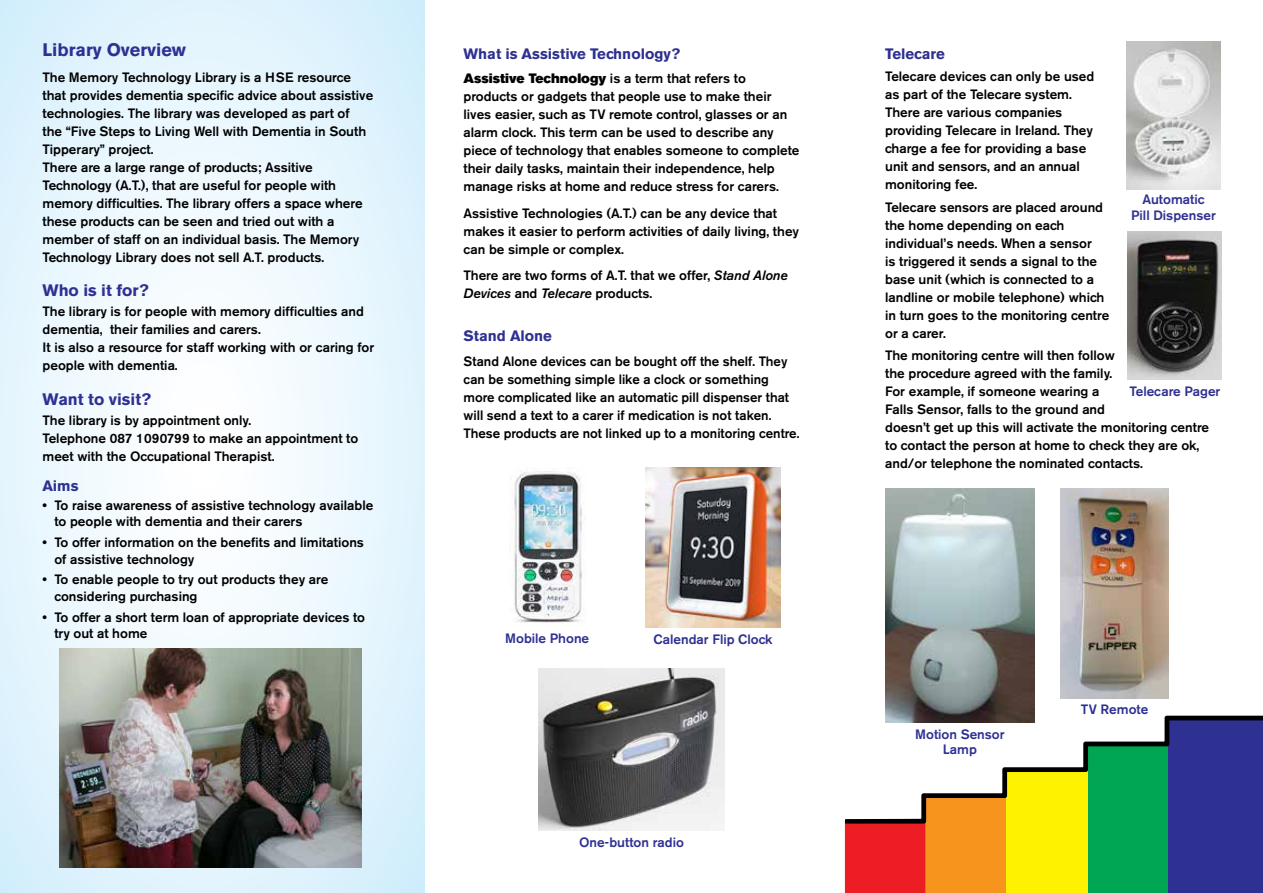
<style>
.page{position:relative;width:1263px;height:893px;background:#fff}
.page>*{position:absolute;margin:0;border:0;box-sizing:border-box;transform-origin:0 0}
.t1{font:700 18px "Akzidenz Grotesk BE";color:#2e3092}
.t2{font:700 16.5px "Akzidenz Grotesk BE";color:#2e3092}
.t3{font:700 15px "Akzidenz Grotesk BE";color:#2e3092}
.t4{font:500 13.5px/18px "Akzidenz Grotesk BE";color:#000}
.t5{font:500 13.5px/16.2px "Akzidenz Grotesk BE";color:#2e3092;text-align:center}
.t6{font:13.5px "Akzidenz Grotesk BE Super";color:#000}
.s1{font-family:"Akzidenz Grotesk BE";font-weight:500}
.s2{font-style:italic}
</style>
<div class="page">
<svg style="left:0;top:0;width:425px;height:893px"></svg>
<svg style="left:845px;top:825px;width:418px;height:68px;background:#997c3d"></svg>
<svg style="left:844px;top:715px;width:419px;height:110px"></svg>
<img style="left:59px;top:648px;width:303px;height:219px">
<img style="left:645px;top:467px;width:136px;height:161px">
<img style="left:509px;top:468px;width:76px;height:155px">
<img style="left:538px;top:668px;width:187px;height:162px">
<img style="left:1128px;top:232px;width:94px;height:147px">
<img style="left:1126px;top:42px;width:94px;height:147px">
<img style="left:1061px;top:489px;width:108px;height:209px">
<img style="left:885px;top:489px;width:150px;height:234px">
<h1 class="t1" style="left:43px;top:39px;width:145px">Library Overview</h1>
<p class="t4" style="left:43px;top:68px;width:332px">The Memory Technology Library is a HSE resource that provides dementia specific advice about assistive technologies. The library was developed as part of<br>the “Five Steps to Living Well with Dementia in South Tipperary” project.<br>There are a large range of products; Assitive Technology (A.T.), that are useful for people with memory difficulties. The library offers a space where these products can be seen and tried out with a member of staff on an individual basis. The Memory Technology Library does not sell A.T. products.</p>
<p class="t2" style="left:43px;top:281px;width:108px">Who is it for?</p>
<p class="t4" style="left:43px;top:302px;width:333px">The library is for people with memory difficulties and dementia, their families and carers.<br>It is also a resource for staff working with or caring for people with dementia.</p>
<p class="t2" style="left:43px;top:390px;width:110px">Want to visit?</p>
<p class="t4" style="left:43px;top:411px;width:317px">The library is by appointment only.<br>Telephone 087 1090799 to make an appointment to meet with the Occupational Therapist.</p>
<p class="t4" style="left:54px;top:497px;width:320px;line-height:16.5px;text-indent:-12px">• To raise awareness of assistive technology available to people with dementia and their carers</p>
<p class="t4" style="left:54px;top:534px;width:311px;line-height:16.5px;text-indent:-12px">• To offer information on the benefits and limitations of assistive technology</p>
<p class="t4" style="left:54px;top:571px;width:275px;line-height:16.5px;text-indent:-12px">• To enable people to try out products they are considering purchasing</p>
<p class="t4" style="left:54px;top:609px;width:312px;line-height:16.5px;text-indent:-12px">• To offer a short term loan of appropriate devices to try out at home</p>
<p class="t3" style="left:43px;top:477px;width:37px">Aims</p>
<p class="t3" style="left:463px;top:45px;width:218px">What is Assistive Technology?</p>
<p class="t6" style="left:463px;top:71px;width:284px">Assistive Technology <span class="s1">is a term that refers to</span></p>
<p class="t4" style="left:463px;top:88px;width:337px">products or gadgets that people use to make their lives easier, such as TV remote control, glasses or an alarm clock. This term can be used to describe any piece of technology that enables someone to complete their daily tasks, maintain their independence, help manage risks at home and reduce stress for carers.</p>
<p class="t4" style="left:463px;top:204px;width:337px">Assistive Technologies (A.T.) can be any device that makes it easier to perform activities of daily living, they can be simple or complex.</p>
<p class="t4" style="left:463px;top:267px;width:326px">There are two forms of A.T. that we offer, <span class="s2">Stand Alone<br>Devices</span> and <span class="s2">Telecare</span> products.</p>
<p class="t3" style="left:463px;top:327px;width:90px">Stand Alone</p>
<p class="t4" style="left:463px;top:352px;width:337px">Stand Alone devices can be bought off the shelf. They can be something simple like a clock or something more complicated like an automatic pill dispenser that will send a text to a carer if medication is not taken.<br>These products are not linked up to a monitoring centre.</p>
<p class="t5" style="left:505px;top:630px;width:86px">Mobile Phone</p>
<p class="t5" style="left:654px;top:631px;width:120px">Calendar Flip Clock</p>
<p class="t5" style="left:579px;top:834px;width:106px">One-button radio</p>
<p class="t3" style="left:885px;top:45px;width:61px">Telecare</p>
<p class="t4" style="left:885px;top:68px;width:211px">Telecare devices can only be used as part of the Telecare system.<br>There are various companies providing Telecare in Ireland. They charge a fee for providing a base unit and sensors, and an annual monitoring fee.</p>
<p class="t4" style="left:885px;top:198px;width:226px">Telecare sensors are placed around the home depending on each individual’s needs. When a sensor<br>is triggered it sends a signal to the base unit (which is connected to a landline or mobile telephone) which in turn goes to the monitoring centre or a carer.</p>
<p class="t4" style="left:885px;top:346px;width:325px">The monitoring centre will then follow<br>the procedure agreed with the family.<br>For example, if someone wearing a<br>Falls Sensor, falls to the ground and<br>doesn’t get up this will activate the monitoring centre to contact the person at home to check they are ok, and/or telephone the nominated contacts.</p>
<p class="t5" style="left:1131px;top:191px;width:86px">Automatic<br>Pill Dispenser</p>
<p class="t5" style="left:1129px;top:383px;width:92px">Telecare Pager</p>
<p class="t5" style="left:915px;top:727px;width:91px;line-height:15px">Motion Sensor<br>Lamp</p>
<p class="t5" style="left:1081px;top:701px;width:69px">TV Remote</p>
</div>
